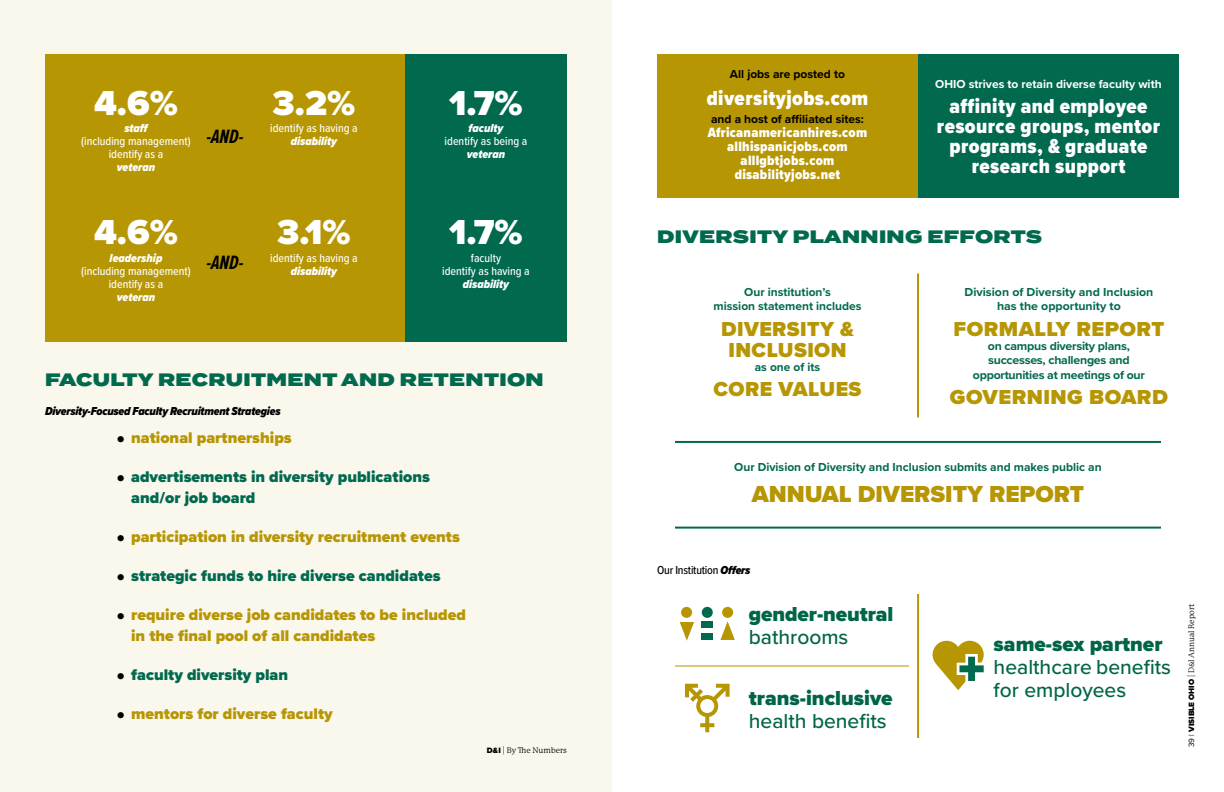
<style>
.page{position:relative;width:1224px;height:792px;background:#fff}
.page>*{position:absolute;margin:0;border:0;box-sizing:border-box;transform-origin:0 0}
.t1{font:900 36px "Proxima Nova";color:#fff}
.t2{font:900 24px "Proxima Nova";color:#b79603}
.t3{font:900 21px/20px "Proxima Nova Cond";letter-spacing:.02em;color:#fff;text-align:center}
.t4{font:900 21px/21px "Proxima Nova";letter-spacing:.02em;color:#b79603;text-align:center}
.t5{font:500 21px/23px "Proxima Nova";color:#006548}
.t6{font:900 21px "Proxima Nova";color:#006548}
.t7{font:italic 700 20px "Proxima Nova Ex Cn";color:#000}
.t8{font:900 18px "Termina";letter-spacing:.02em;color:#00694e}
.t9{font:900 16px/21px "Proxima Nova";color:#b79603}
.t10{font:900 16px/21px "Proxima Nova";color:#00694e}
.t11{font:900 14px/14px "Proxima Nova Cond";letter-spacing:.02em;color:#fff;text-align:center}
.t12{font:700 12px/14px "Proxima Nova";color:#00694e;text-align:center}
.t13{font:500 12px/12.9px "Proxima Nova Cond";color:#fff;text-align:center}
.t14{font:700 12px/14.4px "Proxima Nova";letter-spacing:-.02em;color:#00694e;text-align:center}
.t15{font:italic 900 12px "Proxima Nova Cond";color:#fff}
.t16{font:italic 900 12px "Proxima Nova Cond";letter-spacing:-.02em;color:#000}
.t17{font:700 12px "Proxima Nova";color:#000}
.t18{font:700 12px "Proxima Nova";color:#fff}
.t19{font:500 12px "Proxima Nova Cond";letter-spacing:-.02em;color:#000}
.t20{font:8px "P22 Mackinac Pro";color:#000}
.s1{font-size:24px;color:#000}
.s2{font-family:"Proxima Nova";font-weight:900}
.s3{font-weight:900;font-style:italic}
.s4{font-family:"Proxima Nova"}
</style>
<div class="page">
<div style="left:0;top:0;width:612px;height:792px;background:#faf7ed"></div>
<div style="left:657px;top:54px;width:261px;height:144px;background:#b79603"></div>
<div style="left:918px;top:54px;width:261px;height:144px;background:#00694e"></div>
<div style="left:45px;top:54px;width:360px;height:288px;background:#b79603"></div>
<div style="left:405px;top:54px;width:162px;height:288px;background:#00694e"></div>
<hr style="left:917px;top:273px;width:2px;height:144px;background:#b79603">
<hr style="left:675px;top:441px;width:486px;height:2px;background:#00694e">
<hr style="left:675px;top:527px;width:486px;height:2px;background:#00694e">
<div style="left:681px;top:607px;width:11px;height:11px;background:#b79603;border-radius:50%"></div>
<svg style="left:680px;top:622px;width:14px;height:19px"></svg>
<div style="left:722px;top:607px;width:11px;height:11px;background:#b79603;border-radius:50%"></div>
<svg style="left:720px;top:621px;width:15px;height:19px"></svg>
<div style="left:702px;top:607px;width:11px;height:11px;background:#00694e;border-radius:50%"></div>
<div style="left:702px;top:622px;width:11px;height:6px;background:#00694e"></div>
<div style="left:702px;top:633px;width:11px;height:7px;background:#00694e"></div>
<hr style="left:675px;top:666px;width:234px;height:1px;background:#b79603">
<hr style="left:917px;top:594px;width:2px;height:144px;background:#b79603">
<svg style="left:685px;top:684px;width:45px;height:48px"></svg>
<svg style="left:933px;top:641px;width:51px;height:49px"></svg>
<h1 class="t1" style="left:94px;top:76px;width:85px">4.6%</h1>
<p class="t15" style="left:124px;top:119px;width:26px">staff</p>
<p class="t13" style="left:81px;top:134px;width:111px">(including management) identify as a</p>
<p class="t15" style="left:117px;top:158px;width:40px">veteran</p>
<p class="t7" style="left:206px;top:122px;width:39px">-AND-</p>
<h1 class="t1" style="left:94px;top:206px;width:85px">4.6%</h1>
<p class="t15" style="left:110px;top:249px;width:54px">leadership</p>
<p class="t13" style="left:81px;top:264px;width:111px">(including management) identify as a</p>
<p class="t15" style="left:117px;top:288px;width:40px">veteran</p>
<p class="t7" style="left:206px;top:248px;width:39px">-AND-</p>
<h1 class="t1" style="left:273px;top:76px;width:84px">3.2%</h1>
<p class="t13" style="left:270px;top:121px;width:89px">identify as having a</p>
<p class="t15" style="left:291px;top:132px;width:48px">disability</p>
<h1 class="t1" style="left:277px;top:206px;width:75px">3.1%</h1>
<p class="t13" style="left:270px;top:251px;width:89px">identify as having a</p>
<p class="t15" style="left:291px;top:262px;width:48px">disability</p>
<h1 class="t1" style="left:449px;top:76px;width:75px">1.7%</h1>
<p class="t15" style="left:469px;top:119px;width:36px">faculty</p>
<p class="t13" style="left:445px;top:134px;width:84px">identify as being a</p>
<p class="t15" style="left:467px;top:145px;width:40px">veteran</p>
<h1 class="t1" style="left:449px;top:206px;width:75px">1.7%</h1>
<p class="t13" style="left:442px;top:251px;width:89px">faculty<br>identify as having a</p>
<p class="t15" style="left:463px;top:275px;width:48px">disability</p>
<p class="t8" style="left:45px;top:366px;width:500px">FACULTY RECRUITMENT AND RETENTION</p>
<p class="t16" style="left:45px;top:403px;width:237px">Diversity-Focused Faculty Recruitment Strategies</p>
<p class="t9" style="left:116px;top:427px;width:177px"><span class="s1">•</span> national partnerships</p>
<p class="t10" style="left:131px;top:466px;width:300px;text-indent:-15px"><span class="s1">•</span> advertisements in diversity publications and/or job board</p>
<p class="t9" style="left:116px;top:526px;width:345px"><span class="s1">•</span> participation in diversity recruitment events</p>
<p class="t10" style="left:116px;top:565px;width:326px"><span class="s1">•</span> strategic funds to hire diverse candidates</p>
<p class="t9" style="left:131px;top:604px;width:336px;text-indent:-15px"><span class="s1">•</span> require diverse job candidates to be included in the final pool of all candidates</p>
<p class="t10" style="left:116px;top:664px;width:173px"><span class="s1">•</span> faculty diversity plan</p>
<p class="t9" style="left:116px;top:703px;width:218px"><span class="s1">•</span> mentors for diverse faculty</p>
<p class="t20" style="left:487px;top:746px;width:82px"><span class="s2">D&amp;I</span> | By The Numbers</p>
<p class="t17" style="left:730px;top:65px;width:117px">All jobs are posted to</p>
<h3 class="t3" style="left:707px;top:88px;width:163px">diversityjobs.com</h3>
<p class="t17" style="left:711px;top:110px;width:154px">and a host of affiliated sites:</p>
<p class="t11" style="left:708px;top:126px;width:161px">Africanamericanhires.com allhispanicjobs.com alllgbtjobs.com disabilityjobs.net</p>
<p class="t18" style="left:935px;top:75px;width:228px">OHIO strives to retain diverse faculty with</p>
<h3 class="t3" style="left:937px;top:96px;width:225px">affinity and employee resource groups, mentor programs, &amp; graduate research support</h3>
<p class="t8" style="left:657px;top:224px;width:387px">DIVERSITY PLANNING EFFORTS</p>
<p class="t12" style="left:714px;top:285px;width:149px">Our institution’s<br>mission statement includes</p>
<h3 class="t4" style="left:721px;top:318px;width:134px">DIVERSITY &amp;<br>INCLUSION</h3>
<p class="t12" style="left:755px;top:359px;width:67px">as one of its</p>
<h3 class="t4" style="left:714px;top:378px;width:149px">CORE VALUES</h3>
<p class="t12" style="left:964px;top:285px;width:190px">Division of Diversity and Inclusion has the opportunity to</p>
<h3 class="t4" style="left:954px;top:318px;width:212px">FORMALLY REPORT</h3>
<p class="t14" style="left:973px;top:338px;width:174px">on campus diversity plans, successes, challenges and opportunities at meetings of our</p>
<h3 class="t4" style="left:950px;top:386px;width:219px">GOVERNING BOARD</h3>
<p class="t12" style="left:734px;top:460px;width:369px">Our Division of Diversity and Inclusion submits and makes public an</p>
<h2 class="t2" style="left:752px;top:476px;width:334px">ANNUAL DIVERSITY REPORT</h2>
<p class="t19" style="left:657px;top:561px;width:95px">Our Institution <span class="s3">Offers</span></p>
<h3 class="t6" style="left:749px;top:598px;width:146px">gender-neutral</h3>
<h3 class="t5" style="left:749px;top:624px;width:101px">bathrooms</h3>
<h3 class="t6" style="left:749px;top:682px;width:145px">trans-inclusive</h3>
<h3 class="t5" style="left:749px;top:709px;width:139px">health benefits</h3>
<h3 class="t6" style="left:994px;top:629px;width:170px">same-sex partner</h3>
<h3 class="t5" style="left:994px;top:655px;width:179px">healthcare benefits for employees</h3>
<p class="t20" style="left:1187px;top:747px;width:145px;rotate:-90deg"><span class="s4">39 |</span> <span class="s2">VISIBLE OHIO</span> | D&amp;I Annual Report</p>
</div>
